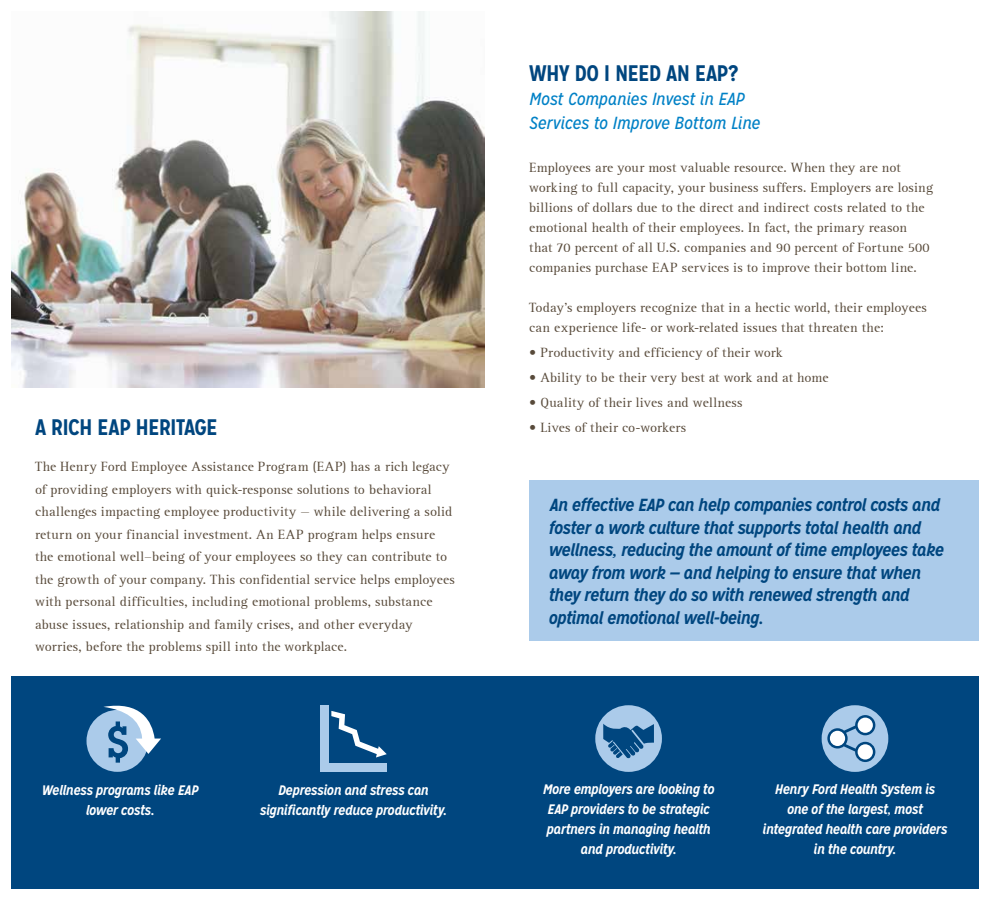
<style>
.page{position:relative;width:990px;height:900px;background:#fff}
.page>*{position:absolute;margin:0;border:0;box-sizing:border-box;transform-origin:0 0}
.t1{font:700 22.5px "Mission Gothic";letter-spacing:-.04em;color:#00467f}
.t2{font:italic 700 17.5px/22.5px "Mission Gothic";letter-spacing:-.035em;color:#00467f}
.t3{font:italic 17.5px/23.8px "Mission Gothic";letter-spacing:-.01em;color:#0081c6}
.t4{font:13.75px/22.5px "Rotis Serif";letter-spacing:.015em;color:#584a3a}
.t5{font:italic 700 13.75px/20px "Mission Gothic";letter-spacing:-.03em;color:#fff;text-align:center}
.s1{font-family:"Palatino"}
</style>
<div class="page">
<div style="left:529px;top:481px;width:450px;height:160px;background:#abcbea"></div>
<div style="left:12px;top:677px;width:967px;height:212px;background:#00467f"></div>
<img style="left:12px;top:12px;width:472px;height:376px">
<div style="left:320px;top:705px;width:8px;height:67px;background:#abcbea"></div>
<div style="left:320px;top:764px;width:67px;height:8px;background:#abcbea"></div>
<svg style="left:331px;top:711px;width:56px;height:47px"></svg>
<div style="left:822px;top:705px;width:66px;height:67px;background:#abcbea;border-radius:50%"></div>
<svg style="left:827px;top:715px;width:48px;height:47px"></svg>
<div style="left:87px;top:710px;width:61px;height:62px;background:#abcbea;border-radius:50%"></div>
<svg style="left:103px;top:705px;width:58px;height:58px"></svg>
<div style="left:595px;top:705px;width:67px;height:67px;background:#abcbea;border-radius:50%"></div>
<svg style="left:603px;top:724px;width:51px;height:35px"></svg>
<h1 class="t1" style="left:35px;top:413px;width:184px">A RICH EAP HERITAGE</h1>
<p class="t4" style="left:35px;top:456px;width:421px">The Henry Ford Employee Assistance Program (EAP) has a rich legacy of providing employers with quick<span class="s1">-</span>response solutions to behavioral challenges impacting employee productivity — while delivering a solid return on your financial investment. An EAP program helps ensure the emotional well-being of your employees so they can contribute to the growth of your company. This confidential service helps employees with personal difficulties, including emotional problems, substance abuse issues, relationship and family crises, and other everyday worries, before the problems spill into the workplace.</p>
<p class="t5" style="left:42px;top:781px;width:158px">Wellness programs like EAP lower costs.</p>
<p class="t5" style="left:260px;top:781px;width:188px">Depression and stress can significantly reduce productivity.</p>
<h1 class="t1" style="left:529px;top:59px;width:211px">WHY DO I NEED AN EAP?</h1>
<p class="t3" style="left:529px;top:87px;width:233px">Most Companies Invest in EAP<br>Services to Improve Bottom Line</p>
<p class="t4" style="left:529px;top:158px;width:405px;line-height:20px">Employees are your most valuable resource. When they are not working to full capacity, your business suffers. Employers are losing billions of dollars due to the direct and indirect costs related to the emotional health of their employees. In fact, the primary reason that 70 percent of all U.S. companies and 90 percent of Fortune 500 companies purchase EAP services is to improve their bottom line.</p>
<p class="t4" style="left:529px;top:298px;width:399px;line-height:20px">Today’s employers recognize that in a hectic world, their employees can experience life<span class="s1">-</span> or work<span class="s1">-</span>related issues that threaten the:</p>
<p class="t4" style="left:529px;top:342px;width:255px">• Productivity and efficiency of their work</p>
<p class="t4" style="left:529px;top:367px;width:301px">• Ability to be their very best at work and at home</p>
<p class="t4" style="left:529px;top:392px;width:215px">• Quality of their lives and wellness</p>
<p class="t4" style="left:529px;top:417px;width:158px">• Lives of their co<span class="s1">-</span>workers</p>
<p class="t2" style="left:549px;top:494px;width:397px">An effective EAP can help companies control costs and foster a work culture that supports total health and wellness, reducing the amount of time employees take away from work — and helping to ensure that when they return they do so with renewed strength and optimal emotional well-being.</p>
<p class="t5" style="left:543px;top:779px;width:173px">More employers are looking to<br>EAP providers to be strategic partners in managing health and productivity.</p>
<p class="t5" style="left:763px;top:779px;width:186px">Henry Ford Health System is one of the largest, most integrated health care providers in the country.</p>
</div>
